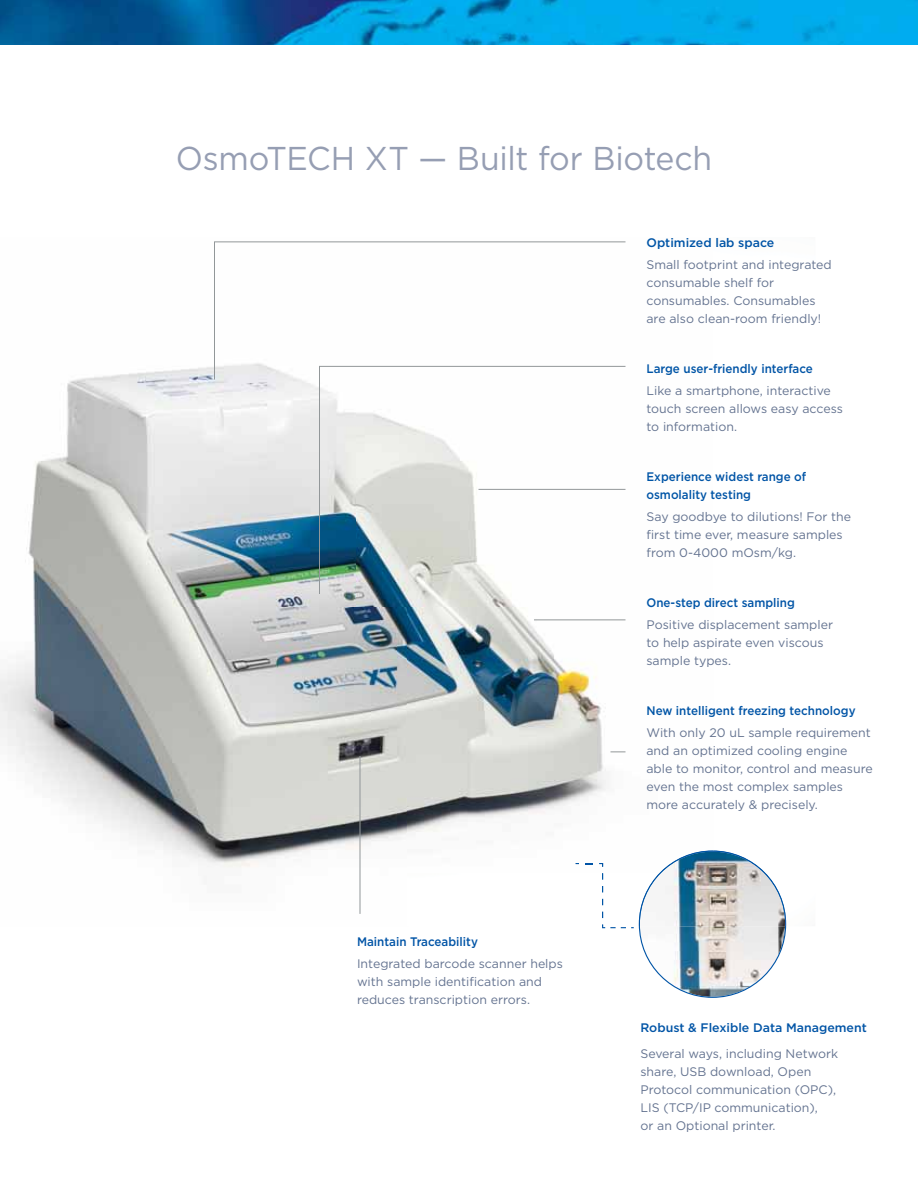
<style>
.page{position:relative;width:918px;height:1188px;background:#fff}
.page>*{position:absolute;margin:0;border:0;box-sizing:border-box;transform-origin:0 0}
.t1{font:33px "Gotham";letter-spacing:-.01em;color:#969eb3}
.t2{font:12.3px/18px "Gotham";color:#647390}
.t3{font:500 12.3px/18px "Gotham";color:#0054a6;scale:.94 1}
.t4{font:500 12.3px "Gotham";color:#0054a6}
</style>
<div class="page">
<img style="left:26px;top:367px;width:491px;height:241px">
<img style="left:0;top:608px;width:407px;height:306px">
<img style="left:407px;top:608px;width:307px;height:257px">
<svg style="left:576px;top:851px;width:210px;height:147px"></svg>
<img style="left:576px;top:863px;width:27px;height:63px">
<svg style="left:611px;top:752px;width:15px;height:1px"></svg>
<hr style="left:360px;top:756px;width:1px;height:158px;background:#929799">
<svg style="left:214px;top:241px;width:412px;height:139px"></svg>
<svg style="left:319px;top:366px;width:307px;height:229px"></svg>
<hr style="left:534px;top:620px;width:92px;height:1px;background:#929799">
<hr style="left:479px;top:489px;width:147px;height:1px;background:#929799">
<img style="left:0;top:0;width:918px;height:45px">
<h1 class="t1" style="left:176px;top:146px;width:538px">OsmoTECH XT — Built for Biotech</h1>
<p class="t4" style="left:647px;top:238px;width:129px">Optimized lab space</p>
<p class="t2" style="left:647px;top:257px;width:187px">Small footprint and integrated consumable shelf for consumables. Consumables are also clean-room friendly!</p>
<p class="t3" style="left:647px;top:361px;width:179px">Large user-friendly interface</p>
<p class="t2" style="left:647px;top:383px;width:198px">Like a smartphone, interactive touch screen allows easy access to information.</p>
<p class="t3" style="left:357px;top:934px;width:130px">Maintain Traceability</p>
<p class="t2" style="left:357px;top:956px;width:207px">Integrated barcode scanner helps with sample identification and reduces transcription errors.</p>
<p class="t3" style="left:647px;top:469px;width:171px">Experience widest range of osmolality testing</p>
<p class="t2" style="left:647px;top:509px;width:206px">Say goodbye to dilutions! For the first time ever, measure samples from 0-4000 mOsm/kg.</p>
<p class="t3" style="left:647px;top:595px;width:159px">One-step direct sampling</p>
<p class="t2" style="left:647px;top:617px;width:188px">Positive displacement sampler to help aspirate even viscous sample types.</p>
<p class="t3" style="left:647px;top:703px;width:224px">New intelligent freezing technology</p>
<p class="t2" style="left:647px;top:725px;width:228px">With only 20 uL sample requirement and an optimized cooling engine able to monitor, control and measure even the most complex samples more accurately &amp; precisely.</p>
<p class="t4" style="left:641px;top:1023px;width:228px">Robust &amp; Flexible Data Management</p>
<p class="t2" style="left:641px;top:1045px;width:199px">Several ways, including Network share, USB download, Open<br>Protocol communication (OPC),<br>LIS (TCP/IP communication),<br>or an Optional printer.</p>
</div>
